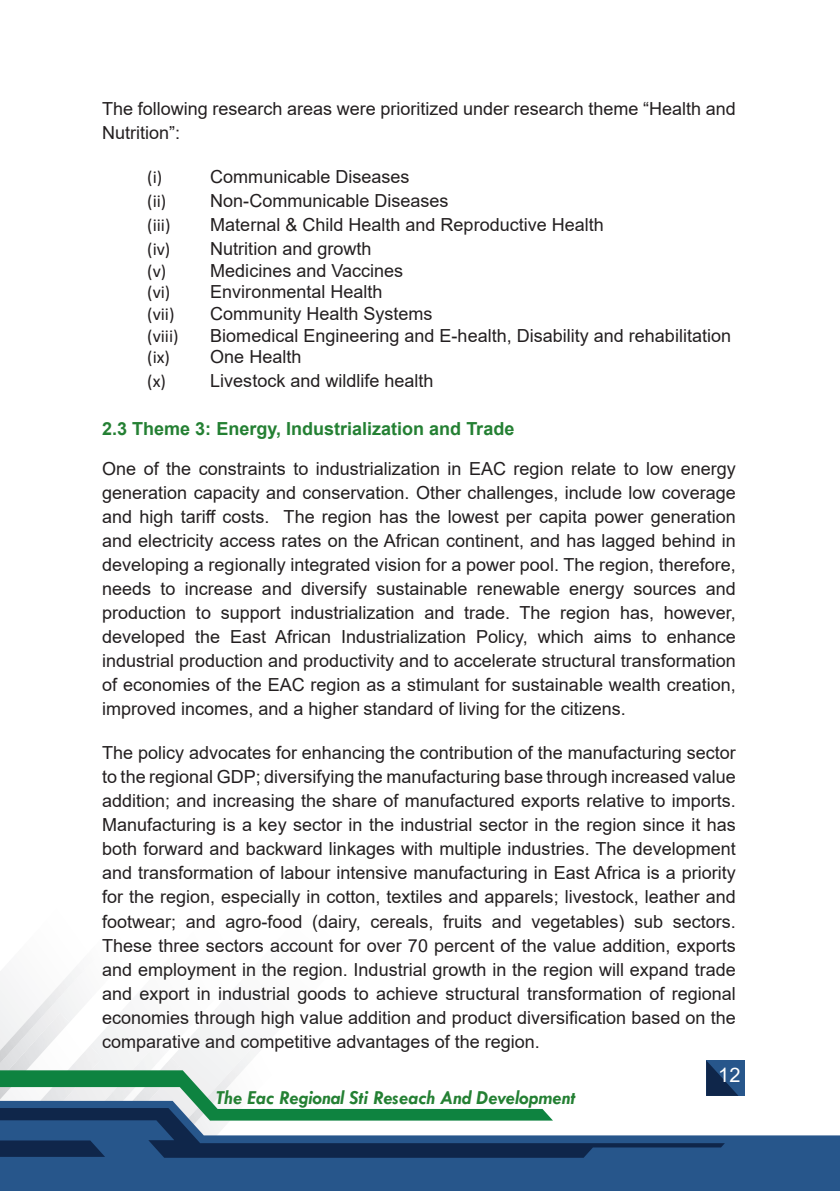
<style>
.page{position:relative;width:840px;height:1191px;background:#fff}
.page>*{position:absolute;margin:0;border:0;box-sizing:border-box;transform-origin:0 0}
.t1{font:italic 700 20px "Tw Cen";color:#248033}
.t2{font:20px "Arial";color:#fff}
.t3{font:18px/24px "Arial";color:#231f20;text-align:justify}
.Heading_1{font:700 18px "Arial";color:#248033}
.t4{font:18px "Calibri";color:#231f20}
.s1{font-family:"Calibri"}
</style>
<div class="page">
<div style="left:705px;top:1060px;width:39px;height:35px;background:#27568b"></div>
<div style="left:738px;top:1135px;width:101px;height:56px;background:#27568b"></div>
<svg style="left:0;top:970px;width:738px;height:221px"></svg>
<p class="t3" style="left:102px;top:97px;width:634px">The following research areas were prioritized under research theme “Health and<br>Nutrition”:</p>
<p class="t4" style="left:147px;top:165px;width:17px">(i)</p>
<p class="t3" style="left:210px;top:165px;width:201px">Communicable Diseases</p>
<p class="t4" style="left:147px;top:189px;width:21px">(ii)</p>
<p class="t3" style="left:210px;top:189px;width:240px">Non-Communicable Diseases</p>
<p class="t4" style="left:147px;top:213px;width:25px">(iii)</p>
<p class="t3" style="left:210px;top:213px;width:395px">Maternal &amp; Child Health and Reproductive Health</p>
<p class="t3" style="left:147px;top:237px;width:226px"><span class="s1">(iv)</span> Nutrition and growth</p>
<p class="t4" style="left:147px;top:258px;width:21px">(v)</p>
<p class="t3" style="left:210px;top:258px;width:194px">Medicines and Vaccines</p>
<p class="t3" style="left:147px;top:280px;width:237px"><span class="s1">(vi)</span> Environmental Health</p>
<p class="t4" style="left:147px;top:301px;width:29px">(vii)</p>
<p class="t3" style="left:210px;top:302px;width:224px">Community Health Systems</p>
<p class="t4" style="left:147px;top:323px;width:33px">(viii)</p>
<p class="t3" style="left:210px;top:323px;width:522px">Biomedical Engineering and E-health, Disability and rehabilitation</p>
<p class="t3" style="left:147px;top:345px;width:156px"><span class="s1">(ix)</span> One Health</p>
<p class="t4" style="left:147px;top:369px;width:20px">(x)</p>
<p class="t3" style="left:210px;top:369px;width:225px">Livestock and wildlife health</p>
<p class="Heading_1" style="left:102px;top:416px;width:413px">2.3 Theme 3: Energy, Industrialization and Trade</p>
<p class="t3" style="left:102px;top:457px;width:635px">One of the constraints to industrialization in EAC region relate to low energy generation capacity and conservation. Other challenges, include low coverage and high tariff costs. The region has the lowest per capita power generation and electricity access rates on the African continent, and has lagged behind in developing a regionally integrated vision for a power pool. The region, therefore, needs to increase and diversify sustainable renewable energy sources and production to support industrialization and trade. The region has, however, developed the East African Industrialization Policy, which aims to enhance industrial production and productivity and to accelerate structural transformation of economies of the EAC region as a stimulant for sustainable wealth creation, improved incomes, and a higher standard of living for the citizens.</p>
<p class="t3" style="left:102px;top:741px;width:635px">The policy advocates for enhancing the contribution of the manufacturing sector to the regional GDP; diversifying the manufacturing base through increased value addition; and increasing the share of manufactured exports relative to imports.<br>Manufacturing is a key sector in the industrial sector in the region since it has both forward and backward linkages with multiple industries. The development and transformation of labour intensive manufacturing in East Africa is a priority for the region, especially in cotton, textiles and apparels; livestock, leather and footwear; and agro-food (dairy, cereals, fruits and vegetables) sub sectors.<br>These three sectors account for over 70 percent of the value addition, exports and employment in the region. Industrial growth in the region will expand trade and export in industrial goods to achieve structural transformation of regional economies through high value addition and product diversification based on the comparative and competitive advantages of the region.</p>
<p class="t1" style="left:215px;top:1085px;width:361px">The Eac Regional Sti Reseach And Development</p>
<p class="t2" style="left:717px;top:1060px;width:24px">12</p>
</div>
